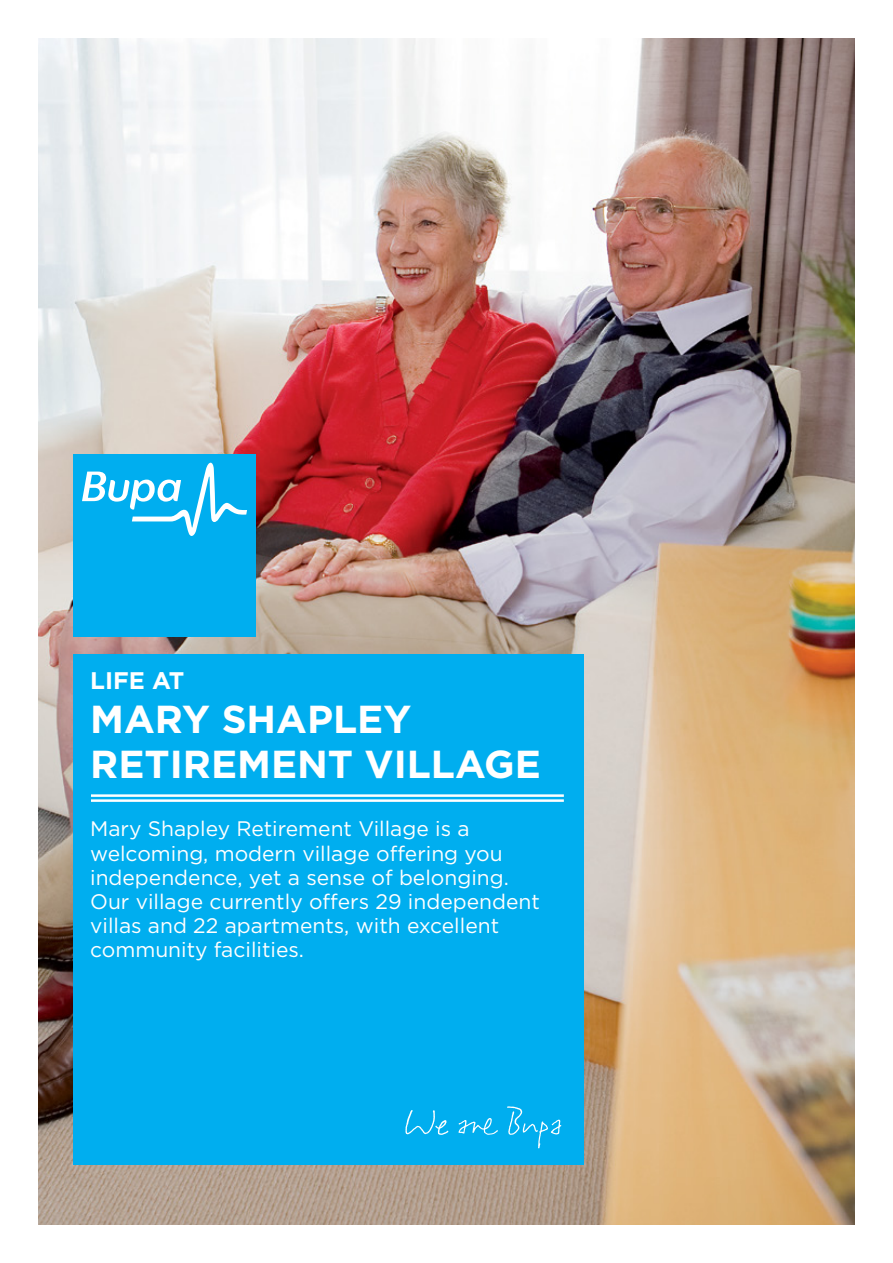
<style>
.page{position:relative;width:893px;height:1263px;background:#fff}
.page>*{position:absolute;margin:0;border:0;box-sizing:border-box;transform-origin:0 0}
.t1{font:700 39px/44.8px "Gotham";color:#fff}
.t2{font:700 24px "Gotham";color:#fff}
.t3{font:21px/24.2px "Gotham";color:#fff}
</style>
<div class="page">
<img style="left:38px;top:38px;width:817px;height:1187px">
<div style="left:73px;top:454px;width:183px;height:183px;background:#00aeef"></div>
<svg style="left:82px;top:463px;width:165px;height:73px"></svg>
<div style="left:73px;top:654px;width:510px;height:510px;background:#00aeef"></div>
<hr style="left:91px;top:794px;width:473px;height:3px;background:#fff">
<hr style="left:91px;top:799px;width:473px;height:3px;background:#fff">
<svg style="left:405px;top:1106px;width:156px;height:42px"></svg>
<p class="t2" style="left:90px;top:666px;width:96px">LIFE AT</p>
<h1 class="t1" style="left:90px;top:696px;width:323px">MARY SHAPLEY<br>RETIREME</h1>
<h1 class="t1" style="left:297px;top:741px;width:240px">NT VI LLAGE</h1>
<p class="t3" style="left:90px;top:817px;width:451px">Mary Shapley Retirement Village is a welcoming, modern village offering you independence, yet a sense of belonging.<br>Our village currently offers 29 independent villas and 22 apartments, with excellent community facilities.</p>
</div>
